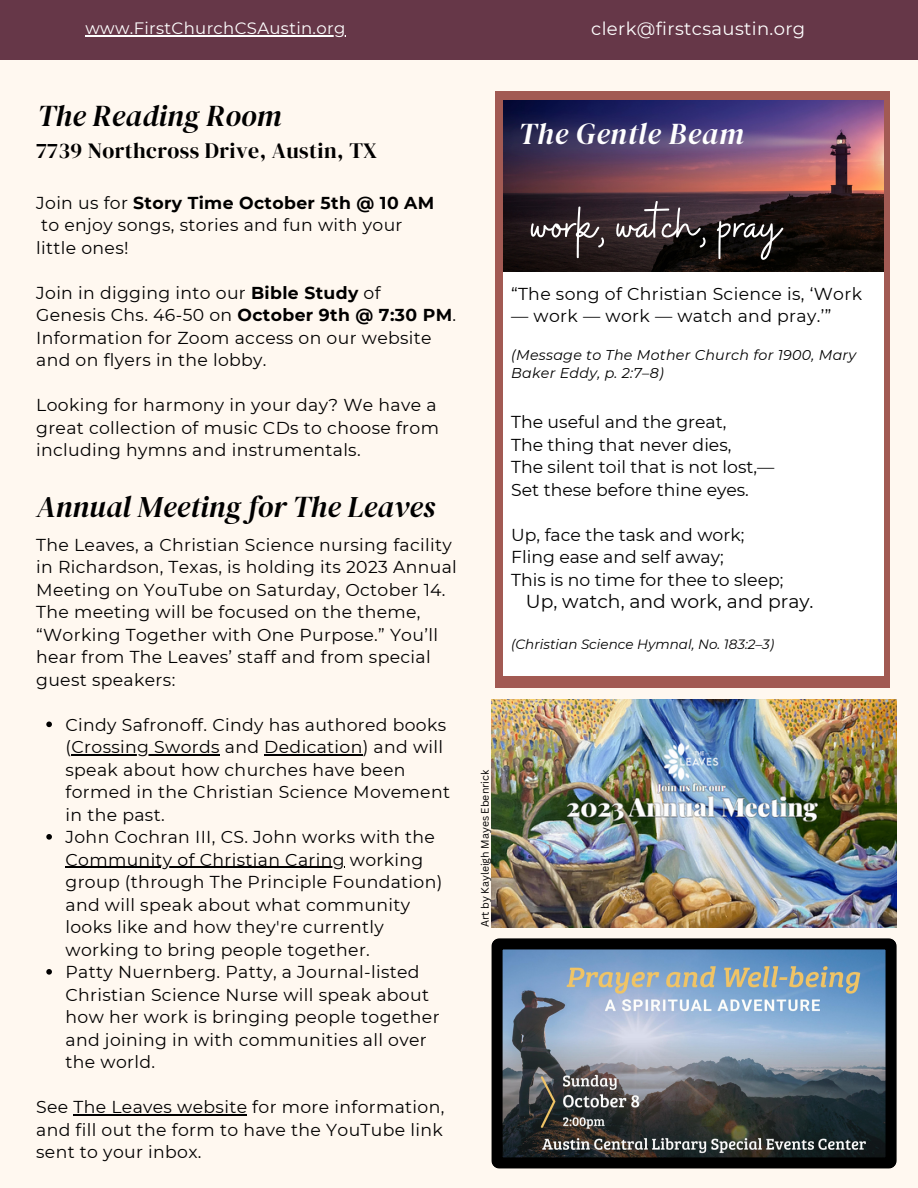
<style>
.page{position:relative;width:918px;height:1188px;background:#fff8f0}
.page>*{position:absolute;margin:0;border:0;box-sizing:border-box;transform-origin:0 0}
.t1{font:51.3px "Buffalo";color:#fff}
.t2{font:italic 30px "DM Serif Display";color:#000}
.t3{font:italic 30px "DM Serif Display";letter-spacing:.02em;color:#fff}
.t4{font:21.9px "DM Serif Display";letter-spacing:.02em;color:#000}
.t5{font:18.75px "Montserrat";color:#000}
.t6{font:18px "Montserrat";letter-spacing:.02em;color:#fff}
.t7{font:17.25px/22.5px "Montserrat";letter-spacing:.02em;color:#000}
.t8{font:17.25px "Montserrat";color:#000}
.t9{font:700 17.25px "Montserrat";letter-spacing:.02em;color:#000}
.t10{font:16.5px "Montserrat";letter-spacing:.02em;color:#fff}
.t11{font:italic 14.25px/18px "Montserrat";letter-spacing:.02em;color:#000}
.t12{font:italic 13.5px "Montserrat";color:#000}
.t13{font:10.5px "Canva Sans";color:#000}
.s1{font-weight:400}
.s2{font-weight:700}
</style>
<div class="page">
<div style="left:0;top:0;width:918px;height:59px;background:#663748"></div>
<div style="left:496px;top:92px;width:394px;height:596px;background:#a25a53"></div>
<div style="left:503px;top:220px;width:381px;height:456px;background:#fff"></div>
<img style="left:503px;top:100px;width:380px;height:171px">
<img style="left:491px;top:938px;width:405px;height:231px">
<img style="left:491px;top:699px;width:405px;height:229px">
<img style="left:561px;top:740px;width:260px;height:83px">
<hr style="left:85px;top:36px;width:261px;height:1px;background:#fff">
<svg style="left:46px;top:722px;width:6px;height:5px"></svg>
<hr style="left:72px;top:754px;width:148px;height:1px;background:#000">
<hr style="left:264px;top:754px;width:99px;height:1px;background:#000">
<svg style="left:46px;top:834px;width:6px;height:6px"></svg>
<hr style="left:66px;top:867px;width:279px;height:1px;background:#000">
<svg style="left:46px;top:969px;width:6px;height:6px"></svg>
<hr style="left:74px;top:1114px;width:173px;height:1px;background:#000">
<p class="t10" style="left:85px;top:18px;width:261px">www.FirstChurchCSAustin.org</p>
<p class="t6" style="left:591px;top:18px;width:216px">clerk@firstcsaustin.org</p>
<p class="t2" style="left:38px;top:95px;width:245px">The Reading Room</p>
<p class="t4" style="left:36px;top:135px;width:342px">7739 Northcross Drive, Austin, TX</p>
<p class="t9" style="left:36px;top:192px;width:400px"><span class="s1">Join us for</span> Story Time October 5th @ 10 AM</p>
<p class="t7" style="left:41px;top:214px;width:363px">to enjoy songs, stories and fun with your</p>
<p class="t7" style="left:36px;top:236px;width:94px">little ones!</p>
<p class="t7" style="left:36px;top:281px;width:346px">Join in digging into our <span class="s2">Bible Study</span> of</p>
<p class="t7" style="left:36px;top:304px;width:421px">Genesis Chs. 46-50 on <span class="s2">October 9th @ 7:30 PM</span>.<br>Information for Zoom access on our website and on flyers in the lobby.</p>
<p class="t7" style="left:36px;top:394px;width:404px">Looking for harmony in your day? We have a great collection of music CDs to choose from including hymns and instrumentals.</p>
<p class="t2" style="left:36px;top:486px;width:400px">Annual Meeting for The Leaves</p>
<p class="t7" style="left:36px;top:533px;width:422px">The Leaves, a Christian Science nursing facility in Richardson, Texas, is holding its 2023 Annual Meeting on YouTube on Saturday, October 14.<br>The meeting will be focused on the theme, “Working Together with One Purpose.” You’ll hear from The Leaves’ staff and from special guest speakers:</p>
<p class="t7" style="left:66px;top:713px;width:386px">Cindy Safronoff. Cindy has authored books (Crossing Swords and Dedication) and will speak about how churches have been formed in the Christian Science Movement in the past.</p>
<p class="t7" style="left:66px;top:826px;width:378px">John Cochran III, CS. John works with the Community of Christian Caring working group (through The Principle Foundation) and will speak about what community looks like and how they're currently working to bring people together.</p>
<p class="t7" style="left:66px;top:961px;width:376px">Patty Nuernberg. Patty, a Journal-listed Christian Science Nurse will speak about how her work is bringing people together and joining in with communities all over the world.</p>
<p class="t7" style="left:36px;top:1096px;width:410px;text-align:justify">See The Leaves website for more information, and fill out the form to have the YouTube link sent to your inbox.</p>
<p class="t3" style="left:519px;top:113px;width:226px">The Gentle Beam</p>
<p class="t1" style="left:530px;top:193px;width:252px">work, watch, pray</p>
<p class="t7" style="left:511px;top:283px;width:352px">“The song of Christian Science is, ‘Work</p>
<p class="t7" style="left:511px;top:304px;width:322px">— work — work — watch and pray.’”</p>
<p class="t11" style="left:511px;top:346px;width:347px">(Message to The Mother Church for 1900, Mary<br>Baker Eddy, p. 2:7–8)</p>
<p class="t8" style="left:511px;top:412px;width:217px">The useful and the great,</p>
<p class="t8" style="left:511px;top:434px;width:222px">The thing that never dies,</p>
<p class="t8" style="left:511px;top:457px;width:265px">The silent toil that is not lost,—</p>
<p class="t8" style="left:511px;top:479px;width:239px">Set these before thine eyes.</p>
<p class="t8" style="left:511px;top:524px;width:235px">Up, face the task and work;</p>
<p class="t8" style="left:511px;top:547px;width:214px">Fling ease and self away;</p>
<p class="t8" style="left:511px;top:569px;width:274px">This is no time for thee to sleep;</p>
<p class="t5" style="left:526px;top:590px;width:289px">Up, watch, and work, and pray.</p>
<p class="t12" style="left:511px;top:636px;width:265px">(Christian Science Hymnal, No. 183:2–3)</p>
<p class="t13" style="left:478px;top:927px;width:159px;rotate:-90deg">Art by Kayleigh Mayes Ebenrick</p>
</div>
